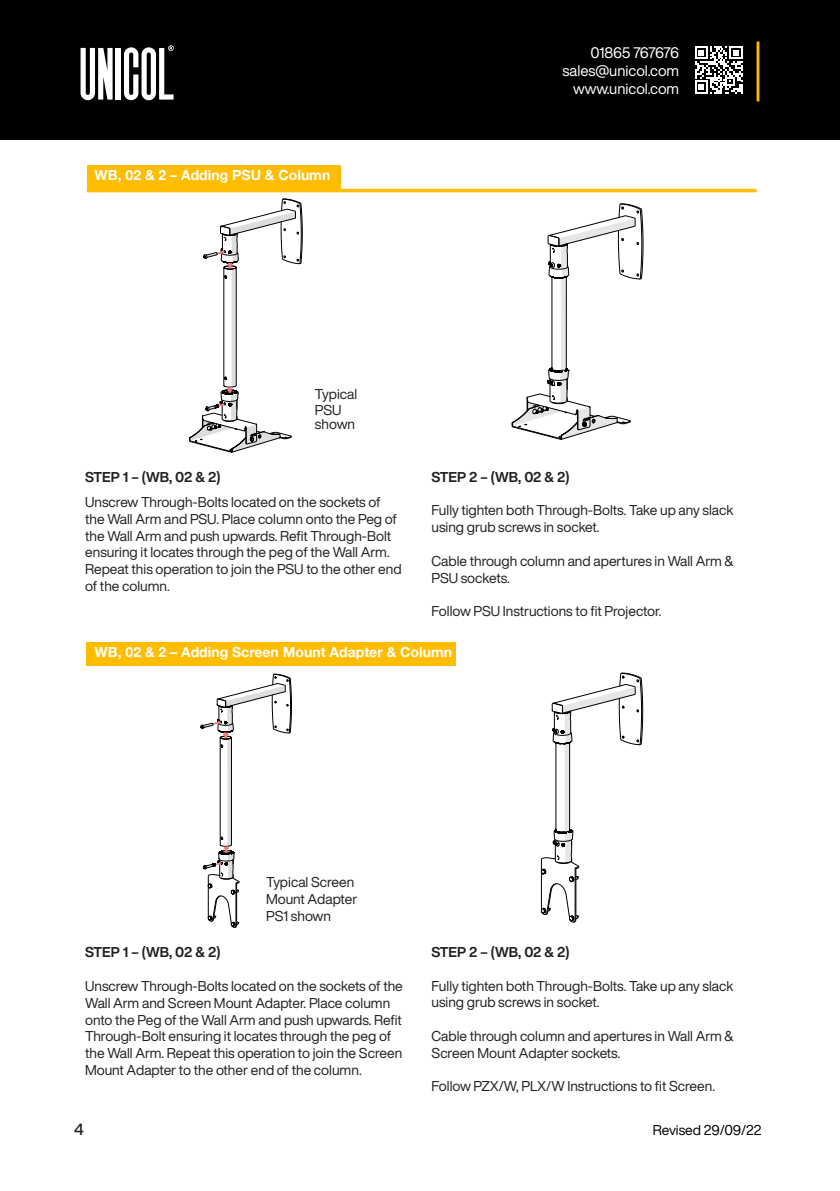
<style>
.page{position:relative;width:840px;height:1191px;background:#fff}
.page>*{position:absolute;margin:0;border:0;box-sizing:border-box;transform-origin:0 0}
.t1{font:500 16px "Helvetica Now Display";color:#231f20}
.t2{font:15px/18px "Helvetica Now Display";color:#fff;text-align:right}
.t3{font:14px/16.8px "Helvetica Now Display";color:#231f20}
.t4{font:14px "Helvetica Neue LT 75 Bd";color:#fff}
.t5{font:700 14px "Helvetica Now Display";letter-spacing:-.005em;color:#231f20}
.t6{font:14px "Helvetica Now Display";color:#000}
</style>
<div class="page">
<div style="left:0;top:0;width:839px;height:140px;background:#000"></div>
<svg style="left:124px;top:45px;width:49px;height:55px"></svg>
<div style="left:116px;top:48px;width:5px;height:52px;background:#fff"></div>
<svg style="left:80px;top:48px;width:32px;height:52px"></svg>
<hr style="left:756px;top:41px;width:3px;height:60px;background:#ffbc00">
<svg style="left:695px;top:46px;width:47px;height:48px"></svg>
<hr style="left:87px;top:190px;width:669px;height:2px;background:#ffbc00">
<svg style="left:200px;top:673px;width:92px;height:255px"></svg>
<svg style="left:540px;top:672px;width:103px;height:250px"></svg>
<hr style="left:87px;top:189px;width:668px;height:2px;background:#ffbc00">
<svg style="left:189px;top:190px;width:114px;height:262px"></svg>
<svg style="left:511px;top:188px;width:132px;height:252px"></svg>
<div style="left:87px;top:165px;width:253px;height:24px;background:#ffbc00"></div>
<div style="left:87px;top:642px;width:368px;height:24px;background:#ffbc00"></div>
<p class="t4" style="left:95px;top:166px;width:237px">WB, 02 &amp; 2 – Adding PSU &amp; Column</p>
<p class="t2" style="left:562px;top:43px;width:118px">01865 767676 sales@unicol.com www.unicol.com</p>
<p class="t3" style="left:315px;top:386px;width:44px">Typical</p>
<p class="t3" style="left:315px;top:402px;width:28px">PSU</p>
<p class="t3" style="left:315px;top:416px;width:42px">shown</p>
<p class="t5" style="left:85px;top:467px;width:137px">STEP 1 – (WB, 02 &amp; 2)</p>
<p class="t3" style="left:85px;top:493px;width:313px">Unscrew Through-Bolts located on the sockets of the Wall Arm and PSU. Place column onto the Peg of the Wall Arm and push upwards. Refit Through-Bolt ensuring it locates through the peg of the Wall Arm.</p>
<p class="t3" style="left:85px;top:560px;width:318px">Repeat this operation to join the PSU to the other end of the column.</p>
<p class="t5" style="left:431px;top:467px;width:139px">STEP 2 – (WB, 02 &amp; 2)</p>
<p class="t3" style="left:431px;top:502px;width:303px">Fully tighten both Through-Bolts. Take up any slack using grub screws in socket.</p>
<p class="t3" style="left:431px;top:552px;width:304px">Cable through column and apertures in Wall Arm &amp;<br>PSU sockets.</p>
<p class="t3" style="left:431px;top:603px;width:231px">Follow PSU Instructions to fit Projector.</p>
<p class="t4" style="left:95px;top:643px;width:359px">WB, 02 &amp; 2 – Adding Screen Mount Adapter &amp; Column</p>
<p class="t3" style="left:266px;top:873px;width:93px">Typical Screen<br>Mount Adapter<br>PS1 shown</p>
<p class="t5" style="left:85px;top:942px;width:137px">STEP 1 – (WB, 02 &amp; 2)</p>
<p class="t3" style="left:85px;top:977px;width:319px">Unscrew Through-Bolts located on the sockets of the Wall Arm and Screen Mount Adapter. Place column onto the Peg of the Wall Arm and push upwards. Refit Through-Bolt ensuring it locates through the peg of the Wall Arm. Repeat this operation to join the Screen Mount Adapter to the other end of the column.</p>
<p class="t5" style="left:431px;top:942px;width:139px">STEP 2 – (WB, 02 &amp; 2)</p>
<p class="t3" style="left:431px;top:977px;width:303px">Fully tighten both Through-Bolts. Take up any slack using grub screws in socket.</p>
<p class="t3" style="left:431px;top:1027px;width:304px">Cable through column and apertures in Wall Arm &amp;<br>Screen Mount Adapter sockets.</p>
<p class="t3" style="left:431px;top:1078px;width:285px">Follow PZX/W, PLX/W Instructions to fit Screen.</p>
<p class="t1" style="left:74px;top:1118px;width:11px">4</p>
<p class="t6" style="left:652px;top:1120px;width:110px">Revised 29/09/22</p>
</div>
